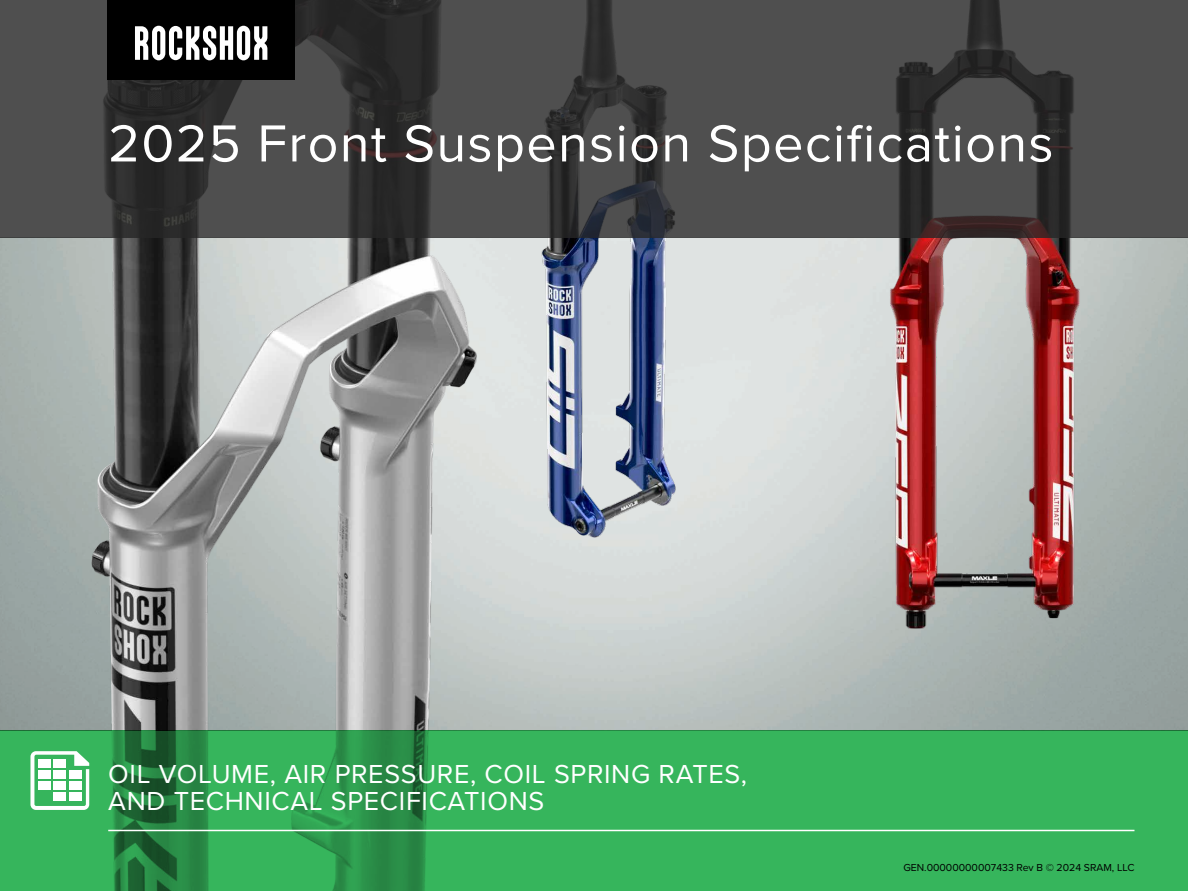
<style>
.page{position:relative;width:1188px;height:891px;background:#fff}
.page>*{position:absolute;margin:0;border:0;box-sizing:border-box;transform-origin:0 0}
.t1{font:54px "Proxima Nova";letter-spacing:.025em;color:#fff}
.t2{font:27px/27px "Proxima Nova";letter-spacing:.025em;color:#fff}
.t3{font:10.5px "Proxima Nova";color:#000}
</style>
<div class="page">
<img style="left:0;top:238px;width:1188px;height:493px">
<img style="left:35px;top:238px;width:529px;height:493px">
<img style="left:859px;top:238px;width:258px;height:411px">
<img style="left:468px;top:238px;width:250px;height:331px">
<svg style="left:0;top:0;width:1188px;height:238px;background:#434343"></svg>
<svg style="left:0;top:731px;width:1188px;height:160px;background:#34ac58"></svg>
<hr style="left:108px;top:830px;width:1026px;height:1px;background:#fff">
<svg style="left:30px;top:751px;width:59px;height:59px"></svg>
<div style="left:38px;top:759px;width:13px;height:9px;background:#fff"></div>
<div style="left:53px;top:759px;width:13px;height:9px;background:#fff"></div>
<div style="left:69px;top:770px;width:12px;height:9px;background:#fff"></div>
<div style="left:53px;top:770px;width:13px;height:9px;background:#fff"></div>
<div style="left:38px;top:770px;width:13px;height:9px;background:#fff"></div>
<div style="left:69px;top:781px;width:12px;height:9px;background:#fff"></div>
<div style="left:53px;top:781px;width:13px;height:9px;background:#fff"></div>
<div style="left:69px;top:792px;width:12px;height:9px;background:#fff"></div>
<div style="left:53px;top:792px;width:13px;height:9px;background:#fff"></div>
<div style="left:38px;top:781px;width:13px;height:9px;background:#fff"></div>
<div style="left:107px;top:0;width:188px;height:79px;background:#000"></div>
<svg style="left:135px;top:26px;width:132px;height:34px"></svg>
<h1 class="t1" style="left:108px;top:103px;width:947px">2025 Front Suspension Specifications</h1>
<p class="t2" style="left:108px;top:759px;width:640px">OIL VOLUME, AIR PRESSURE, COIL SPRING RATES,<br>AND TECHNICAL SPECIFICATIONS</p>
<p class="t3" style="left:903px;top:860px;width:233px">GEN.00000000007433 Rev B © 2024 SRAM, LLC</p>
</div>
